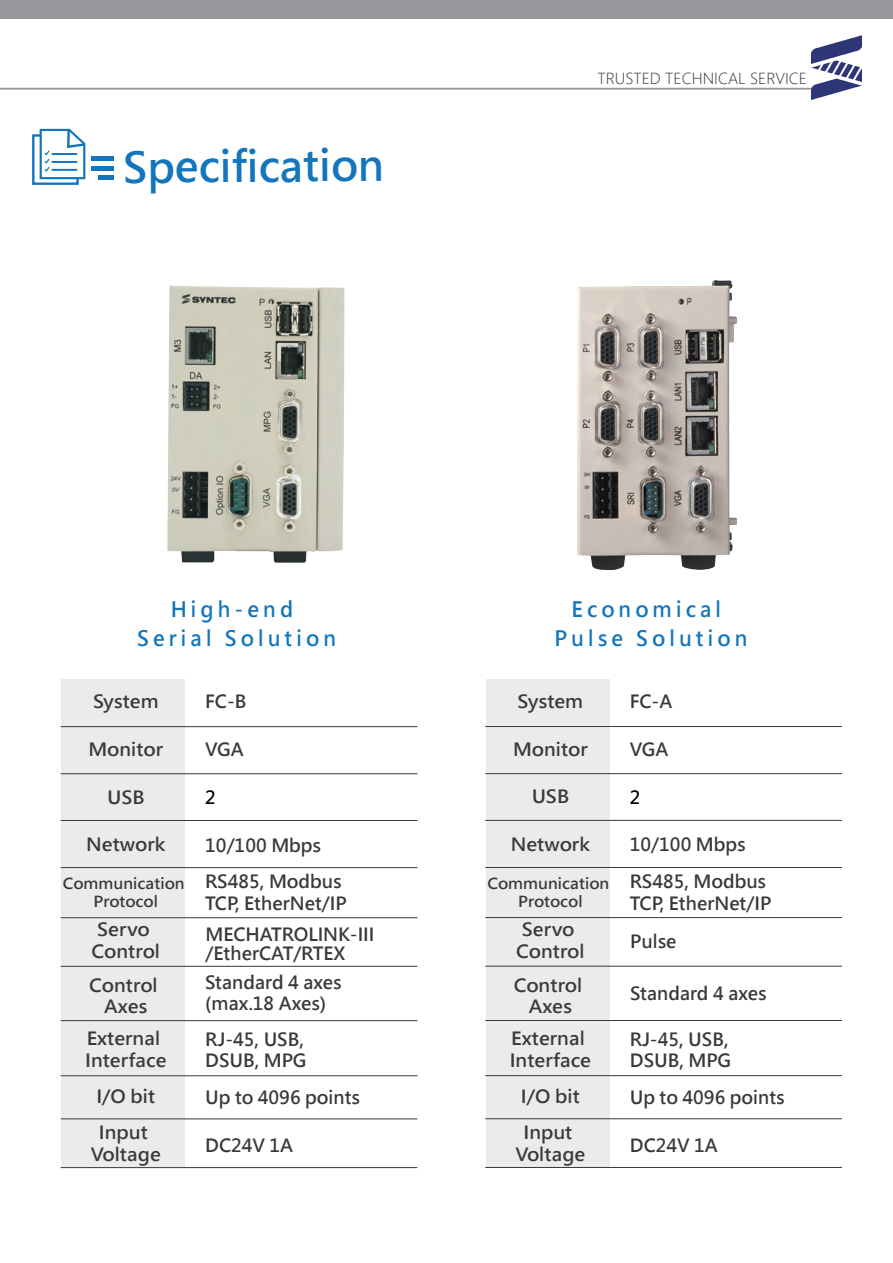
<style>
.page{position:relative;width:893px;height:1263px;background:#fff}
.page>*{position:absolute;margin:0;border:0;box-sizing:border-box;transform-origin:0 0}
.t1{font:700 42px "Microsoft Jheng Hei";letter-spacing:-.01em;color:#1375bc}
.t2{font:700 21px/28.5px "Microsoft Jheng Hei";letter-spacing:.2em;color:#1375bc;text-align:center}
.t3{font:700 18px/21.6px "Microsoft Jheng Hei";color:#393939}
.t4{font:700 18px/21.6px "Microsoft Jheng Hei";color:#393939;text-align:center;scale:1.05 1}
.t5{font:700 18px "Microsoft Jheng Hei";color:#000}
.t6{font:700 15px/18px "Microsoft Jheng Hei";color:#393939;text-align:center;scale:1.05 1}
.t7{font:300 15px "Microsoft Jheng Hei";color:#3d3b3a}
</style>
<div class="page">
<hr style="left:92px;top:157px;width:22px;height:4px;background:#1375bc">
<hr style="left:92px;top:166px;width:22px;height:4px;background:#1375bc">
<hr style="left:98px;top:175px;width:16px;height:4px;background:#1375bc">
<svg style="left:0;top:87px;width:815px;height:13px"></svg>
<img style="left:812px;top:35px;width:49px;height:64px">
<div style="left:0;top:0;width:893px;height:18px;background:#96979b"></div>
<img style="left:577px;top:280px;width:160px;height:290px">
<img style="left:167px;top:285px;width:178px;height:278px">
<svg style="left:32px;top:128px;width:54px;height:57px"></svg>
<div style="left:61px;top:679px;width:124px;height:488px;background:#ebebeb"></div>
<hr style="left:61px;top:726px;width:356px;height:1px;background:#393939">
<hr style="left:61px;top:773px;width:356px;height:1px;background:#393939">
<hr style="left:61px;top:820px;width:356px;height:1px;background:#393939">
<hr style="left:61px;top:867px;width:356px;height:1px;background:#393939">
<hr style="left:61px;top:917px;width:356px;height:1px;background:#393939">
<hr style="left:61px;top:966px;width:356px;height:1px;background:#393939">
<hr style="left:61px;top:1020px;width:356px;height:1px;background:#393939">
<hr style="left:61px;top:1075px;width:356px;height:1px;background:#393939">
<hr style="left:61px;top:1119px;width:356px;height:1px;background:#393939">
<hr style="left:61px;top:1167px;width:356px;height:1px;background:#393939">
<div style="left:486px;top:679px;width:123px;height:488px;background:#ebebeb"></div>
<hr style="left:486px;top:726px;width:356px;height:1px;background:#393939">
<hr style="left:486px;top:773px;width:356px;height:1px;background:#393939">
<hr style="left:486px;top:820px;width:356px;height:1px;background:#393939">
<hr style="left:486px;top:867px;width:356px;height:1px;background:#393939">
<hr style="left:486px;top:917px;width:356px;height:1px;background:#393939">
<hr style="left:486px;top:966px;width:356px;height:1px;background:#393939">
<hr style="left:486px;top:1020px;width:356px;height:1px;background:#393939">
<hr style="left:486px;top:1075px;width:356px;height:1px;background:#393939">
<hr style="left:486px;top:1118px;width:356px;height:1px;background:#393939">
<hr style="left:486px;top:1167px;width:356px;height:1px;background:#393939">
<h1 class="t1" style="left:123px;top:140px;width:263px">Specification</h1>
<p class="t7" style="left:598px;top:69px;width:211px">TRUSTED TECHNICAL SERVICE</p>
<p class="t2" style="left:137px;top:595px;width:200px">High-end<br>Serial Solution</p>
<p class="t2" style="left:554px;top:595px;width:195px">Economical<br>Pulse Solution</p>
<p class="t4" style="left:93px;top:691px;width:64px">System</p>
<p class="t3" style="left:205px;top:691px;width:43px">FC-B</p>
<p class="t4" style="left:88px;top:739px;width:73px">Monitor</p>
<p class="t3" style="left:205px;top:739px;width:40px">VGA</p>
<p class="t4" style="left:107px;top:786px;width:37px">USB</p>
<p class="t5" style="left:205px;top:786px;width:12px">2</p>
<p class="t4" style="left:86px;top:834px;width:77px">Network</p>
<p class="t3" style="left:205px;top:834px;width:117px">10/100 Mbps</p>
<p class="t6" style="left:63px;top:875px;width:118px">Communication<br>Protocol</p>
<p class="t3" style="left:205px;top:871px;width:143px">RS485, Modbus<br>TCP, EtherNet/IP</p>
<p class="t4" style="left:92px;top:919px;width:67px">Servo<br>Control</p>
<p class="t4" style="left:89px;top:974px;width:67px">Control<br>Axes</p>
<p class="t3" style="left:206px;top:924px;width:170px;line-height:19.5px">MECHATROLINK-III /EtherCAT/RTEX</p>
<p class="t3" style="left:205px;top:971px;width:138px">Standard 4 axes (max.18 Axes)</p>
<p class="t4" style="left:85px;top:1028px;width:79px;text-align:left">External<br>Interface</p>
<p class="t3" style="left:205px;top:1028px;width:103px">RJ-45, USB,<br>DSUB, MPG</p>
<p class="t4" style="left:96px;top:1086px;width:58px">I/O bit</p>
<p class="t3" style="left:205px;top:1086px;width:156px">Up to 4096 points</p>
<p class="t3" style="left:205px;top:1134px;width:89px">DC24V 1A</p>
<p class="t4" style="left:91px;top:1122px;width:68px">Input<br>Voltage</p>
<p class="t4" style="left:518px;top:690px;width:64px">System</p>
<p class="t3" style="left:630px;top:691px;width:44px">FC-A</p>
<p class="t4" style="left:513px;top:738px;width:73px">Monitor</p>
<p class="t3" style="left:630px;top:739px;width:40px">VGA</p>
<p class="t4" style="left:532px;top:786px;width:37px">USB</p>
<p class="t5" style="left:630px;top:786px;width:12px">2</p>
<p class="t4" style="left:511px;top:833px;width:77px">Network</p>
<p class="t3" style="left:630px;top:834px;width:117px">10/100 Mbps</p>
<p class="t6" style="left:488px;top:875px;width:118px">Communication<br>Protocol</p>
<p class="t3" style="left:630px;top:871px;width:143px">RS485, Modbus<br>TCP, EtherNet/IP</p>
<p class="t4" style="left:516px;top:919px;width:67px">Servo<br>Control</p>
<p class="t4" style="left:514px;top:974px;width:67px">Control<br>Axes</p>
<p class="t3" style="left:630px;top:931px;width:48px">Pulse</p>
<p class="t3" style="left:630px;top:982px;width:138px">Standard 4 axes</p>
<p class="t4" style="left:510px;top:1028px;width:79px;text-align:left">External<br>Interface</p>
<p class="t3" style="left:630px;top:1028px;width:103px">RJ-45, USB,<br>DSUB, MPG</p>
<p class="t4" style="left:521px;top:1086px;width:58px">I/O bit</p>
<p class="t3" style="left:630px;top:1086px;width:156px">Up to 4096 points</p>
<p class="t3" style="left:630px;top:1134px;width:89px">DC24V 1A</p>
<p class="t4" style="left:515px;top:1121px;width:68px">Input<br>Voltage</p>
</div>
